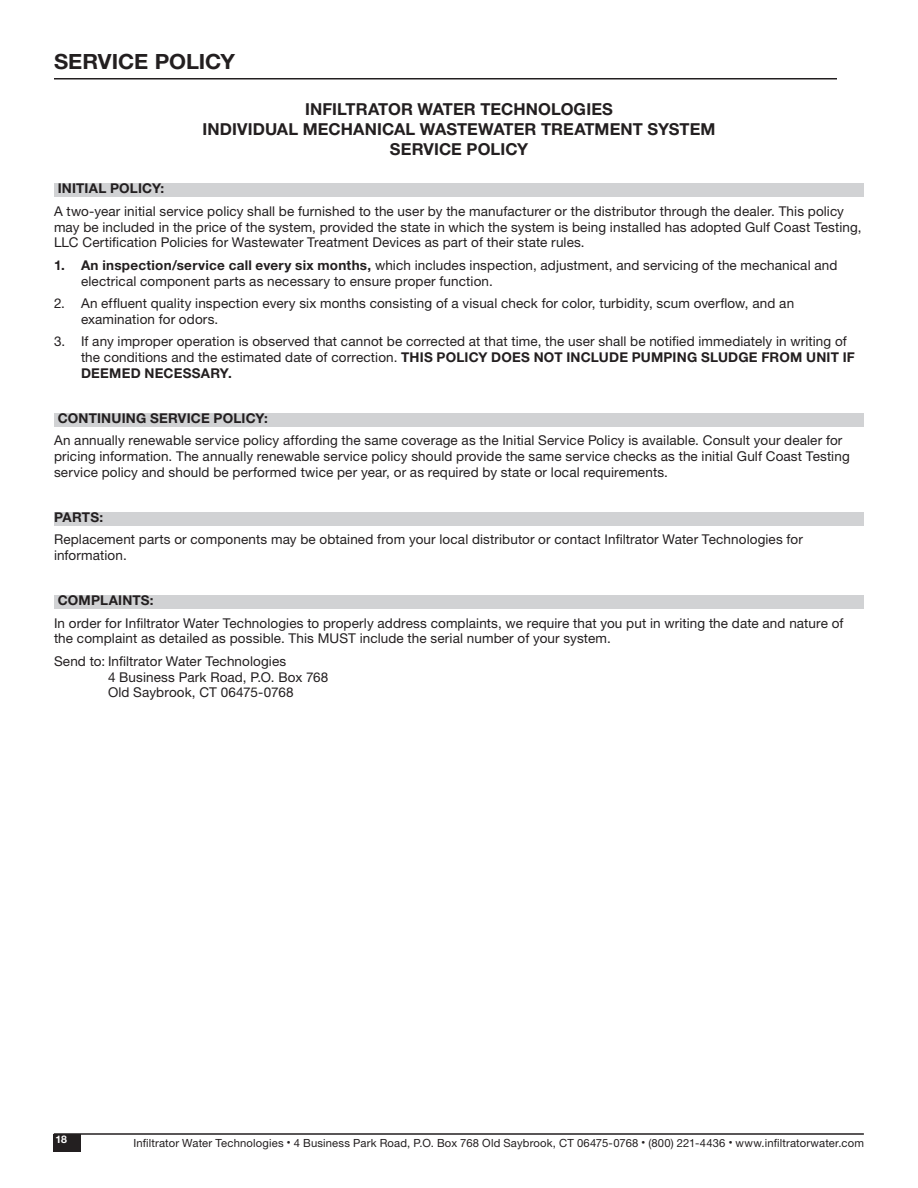
<style>
.page{position:relative;width:918px;height:1188px;background:#fff}
.page>*{position:absolute;margin:0;border:0;box-sizing:border-box;transform-origin:0 0}
.t1{font:700 21px "Helvetica Neue LT Pro";letter-spacing:-.005em;color:#231f20;scale:1.04 1}
.DELTA_-_Paragraph_-_MANUAL{font:700 16.5px "Helvetica Neue LT Pro";letter-spacing:.005em;color:#231f20}
.DELTA_-_Bullets_-_MANUAL{font:13.5px/15.8px "Helvetica Neue LT Pro";letter-spacing:.01em;color:#231f20}
.DELTA_-_Bullets_-_MANUAL-2{font:700 13.5px "Helvetica Neue LT Pro";letter-spacing:.015em;color:#231f20}
.t2{font:11.25px "Helvetica Neue LT Pro";letter-spacing:.015em;color:#231f20}
.t3{font:700 10.5px "Helvetica Neue LT Pro";color:#fff}
.s1{font-weight:700}
.s2{font-size:7.5px}
</style>
<div class="page">
<hr style="left:54px;top:1133px;width:810px;height:2px;background:#231f20">
<div style="left:54px;top:1134px;width:27px;height:18px;background:#231f20"></div>
<hr style="left:54px;top:78px;width:783px;height:2px;background:#231f20">
<div style="left:54px;top:184px;width:810px;height:13px;background:#d1d2d4"></div>
<div style="left:54px;top:413px;width:810px;height:14px;background:#d1d2d4"></div>
<div style="left:54px;top:512px;width:810px;height:14px;background:#d1d2d4"></div>
<div style="left:54px;top:595px;width:810px;height:14px;background:#d1d2d4"></div>
<p class="t1" style="left:54px;top:49px;width:176px">SERVICE POLICY</p>
<p class="DELTA_-_Paragraph_-_MANUAL" style="left:305px;top:99px;width:309px">INFILTRATOR WATER TECHNOLOGIES</p>
<p class="DELTA_-_Paragraph_-_MANUAL" style="left:202px;top:119px;width:515px">INDIVIDUAL MECHANICAL WASTEWATER TREATMENT SYSTEM</p>
<p class="DELTA_-_Paragraph_-_MANUAL" style="left:390px;top:139px;width:140px">SERVICE POLICY</p>
<p class="DELTA_-_Bullets_-_MANUAL-2" style="left:58px;top:180px;width:108px">INITIAL POLICY:</p>
<p class="DELTA_-_Bullets_-_MANUAL" style="left:54px;top:203px;width:809px">A two-year initial service policy shall be furnished to the user by the manufacturer or the distributor through the dealer. This policy may be included in the price of the system, provided the state in which the system is being installed has adopted Gulf Coast Testing,<br>LLC Certification Policies for Wastewater Treatment Devices as part of their state rules.</p>
<p class="DELTA_-_Bullets_-_MANUAL" style="left:81px;top:257px;width:758px;text-indent:-27px"><span class="s1">1. An inspection/service call every six months,</span> which includes inspection, adjustment, and servicing of the mechanical and electrical component parts as necessary to ensure proper function.</p>
<p class="DELTA_-_Bullets_-_MANUAL" style="left:81px;top:295px;width:715px;text-indent:-27px">2. An effluent quality inspection every six months consisting of a visual check for color, turbidity, scum overflow, and an examination for odors.</p>
<p class="DELTA_-_Bullets_-_MANUAL" style="left:81px;top:333px;width:775px;text-indent:-27px">3. If any improper operation is observed that cannot be corrected at that time, the user shall be notified immediately in writing of the conditions and the estimated date of correction. <span class="s1">THIS POLICY DOES NOT INCLUDE PUMPING SLUDGE FROM UNIT IF<br>DEEMED NECESSARY.</span></p>
<p class="DELTA_-_Bullets_-_MANUAL-2" style="left:58px;top:410px;width:212px">CONTINUING SERVICE POLICY:</p>
<p class="DELTA_-_Bullets_-_MANUAL" style="left:54px;top:432px;width:797px">An annually renewable service policy affording the same coverage as the Initial Service Policy is available. Consult your dealer for pricing information. The annually renewable service policy should provide the same service checks as the initial Gulf Coast Testing service policy and should be performed twice per year, or as required by state or local requirements.</p>
<p class="DELTA_-_Bullets_-_MANUAL-2" style="left:54px;top:509px;width:51px">PARTS:</p>
<p class="DELTA_-_Bullets_-_MANUAL" style="left:54px;top:531px;width:751px">Replacement parts or components may be obtained from your local distributor or contact Infiltrator Water Technologies for information.</p>
<p class="DELTA_-_Bullets_-_MANUAL-2" style="left:58px;top:592px;width:97px">COMPLAINTS:</p>
<p class="DELTA_-_Bullets_-_MANUAL" style="left:54px;top:615px;width:791px">In order for Infiltrator Water Technologies to properly address complaints, we require that you put in writing the date and nature of the complaint as detailed as possible. This MUST include the serial number of your system.</p>
<p class="DELTA_-_Bullets_-_MANUAL" style="left:108px;top:653px;width:222px;text-indent:-54px">Send to: Infiltrator Water Technologies<br>4 Business Park Road, P.O. Box 768<br>Old Saybrook, CT 06475-0768</p>
<p class="t3" style="left:55px;top:1133px;width:13px">18</p>
<p class="t2" style="left:133px;top:1136px;width:732px">Infiltrator Water Technologies <span class="s2">•</span> 4 Business Park Road, P.O. Box 768 Old Saybrook, CT 06475-0768 <span class="s2">•</span> (800) 221-4436 <span class="s2">•</span> www.infiltratorwater.com</p>
</div>
